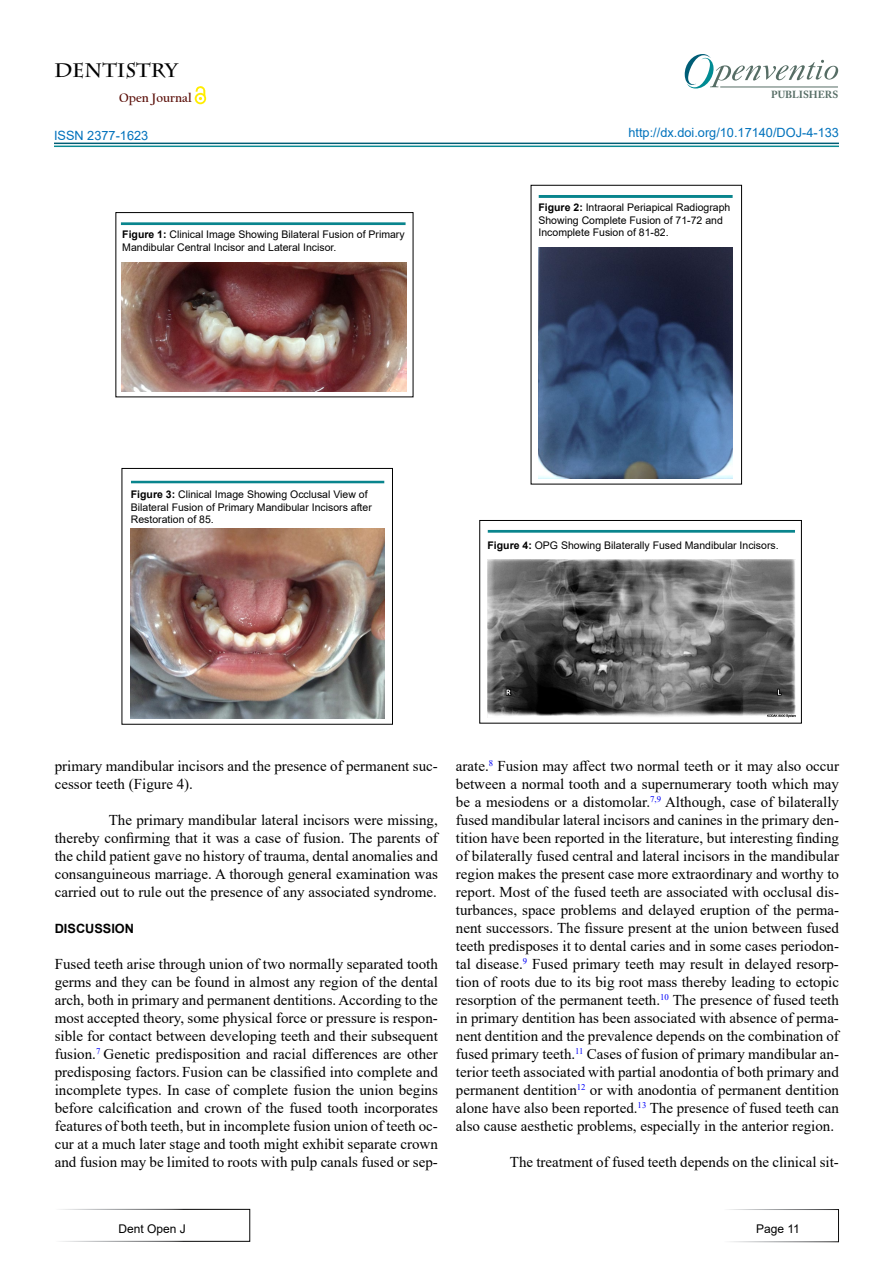
<style>
.page{position:relative;width:893px;height:1263px;background:#fff}
.page>*{position:absolute;margin:0;border:0;box-sizing:border-box;transform-origin:0 0}
.t1{font:700 19.5px "Charlemagne Std";color:#000}
.t2{font:15px/18px "Times New Roman";color:#000;text-align:justify}
.t3{font:12.75px "Arial";color:#0072bc}
.t4{font:12.75px "Arial";color:#0071bc}
.t5{font:700 12.75px "Californian FB";color:#580b05}
.t6{font:700 12.75px "Arial";color:#000}
.t7{font:12px "Arial";color:#000}
.t8{font:10.5px/12.6px "Arial";color:#000}
.t9{font:700 10.2px "Adobe Caslon Pro";color:#566d65}
.s1{font-weight:700}
</style>
<div class="page">
<hr style="left:54px;top:143px;width:785px;height:1px;background:#015d75">
<hr style="left:54px;top:146px;width:785px;height:1px;background:#0a8b93">
<svg style="left:195px;top:93px;width:11px;height:11px"></svg>
<svg style="left:196px;top:86px;width:9px;height:14px"></svg>
<svg style="left:684px;top:54px;width:154px;height:35px"></svg>
<hr style="left:720px;top:87px;width:118px;height:1px;background:#566d65">
<div style="left:54px;top:1209px;width:196px;height:33px;border:1px solid #fff"></div>
<div style="left:723px;top:1209px;width:116px;height:33px;border:1px solid #fff"></div>
<div style="left:122px;top:468px;width:271px;height:256px;border:1px solid #000"></div>
<div style="left:531px;top:185px;width:211px;height:299px;border:1px solid #000"></div>
<img style="left:122px;top:262px;width:285px;height:130px">
<img style="left:538px;top:247px;width:195px;height:232px">
<img style="left:131px;top:528px;width:253px;height:191px">
<img style="left:487px;top:560px;width:308px;height:158px">
<div style="left:107px;top:212px;width:312px;height:15px;background:#f6f1f3;opacity:.75"></div>
<div style="left:118px;top:470px;width:280px;height:15px;background:#f6f1f3;opacity:.75"></div>
<div style="left:474px;top:519px;width:334px;height:15px;background:#f6f1f3;opacity:.75"></div>
<div style="left:525px;top:184px;width:222px;height:15px;background:#f6f1f3;opacity:.75"></div>
<div style="left:480px;top:520px;width:322px;height:203px;border:1px solid #000"></div>
<h1 class="t1" style="left:54px;top:59px;width:125px">DENTISTRY</h1>
<p class="t5" style="left:119px;top:90px;width:74px">Open Journal</p>
<p class="t4" style="left:54px;top:126px;width:96px">ISSN 2377-1623</p>
<p class="t3" style="left:628px;top:124px;width:212px">http://dx.doi.org/10.17140/DOJ-4-133</p>
<p class="t9" style="left:771px;top:89px;width:69px">PUBLISHERS</p>
<p class="t8" style="left:122px;top:228px;width:284px"><span class="s1">Figure 1:</span> Clinical Image Showing Bilateral Fusion of Primary<br>Mandibular Central Incisor and Lateral Incisor.</p>
<p class="t8" style="left:538px;top:201px;width:193px"><span class="s1">Figure 2:</span> Intraoral Periapical Radiograph<br>Showing Complete Fusion of 71-72 and<br>Incomplete Fusion of 81-82.</p>
<p class="t8" style="left:131px;top:488px;width:242px"><span class="s1">Figure 3:</span> Clinical Image Showing Occlusal View of<br>Bilateral Fusion of Primary Mandibular Incisors after<br>Restoration of 85.</p>
<p class="t8" style="left:487px;top:539px;width:293px"><span class="s1">Figure 4:</span> OPG Showing Bilaterally Fused Mandibular Incisors.</p>
<p class="t2" style="left:55px;top:757px;width:385px">primary mandibular incisors and the presence of permanent suc&shy;cessor teeth (Figure 4).</p>
<p class="t2" style="left:55px;top:811px;width:385px;text-indent:54px">The primary mandibular lateral incisors were missing, thereby confirming that it was a case of fusion. The parents of the child patient gave no history of trauma, dental anomalies and consanguineous marriage. A thorough general examination was carried out to rule out the presence of any associated syndrome.</p>
<p class="t6" style="left:55px;top:920px;width:81px">DISCUSSION</p>
<p class="t2" style="left:55px;top:955px;width:385px">Fused teeth arise through union of two normally separated tooth germs and they can be found in almost any region of the dental arch, both in primary and permanent dentitions. According to the most accepted theory, some physical force or pressure is respon&shy;sible for contact between developing teeth and their subsequent fusion.<sup>7</sup> Genetic predisposition and racial differences are other predisposing factors. Fusion can be classified into complete and incomplete types. In case of complete fusion the union begins before calcification and crown of the fused tooth incorporates features of both teeth, but in incomplete fusion union of teeth oc&shy;cur at a much later stage and tooth might exhibit separate crown and fusion may be limited to roots with pulp canals fused or sep-</p>
<p class="t2" style="left:456px;top:757px;width:385px">arate.<sup>8</sup> Fusion may affect two normal teeth or it may also occur between a normal tooth and a supernumerary tooth which may be a mesiodens or a distomolar.<sup>7,9</sup> Although, case of bilaterally fused mandibular lateral incisors and canines in the primary den&shy;tition have been reported in the literature, but interesting finding of bilaterally fused central and lateral incisors in the mandibular region makes the present case more extraordinary and worthy to report. Most of the fused teeth are associated with occlusal dis&shy;turbances, space problems and delayed eruption of the perma&shy;nent successors. The fissure present at the union between fused teeth predisposes it to dental caries and in some cases periodon&shy;tal disease.<sup>9</sup> Fused primary teeth may result in delayed resorp&shy;tion of roots due to its big root mass thereby leading to ectopic resorption of the permanent teeth.<sup>10</sup> The presence of fused teeth in primary dentition has been associated with absence of perma&shy;nent dentition and the prevalence depends on the combination of fused primary teeth.<sup>11</sup> Cases of fusion of primary mandibular an&shy;terior teeth associated with partial anodontia of both primary and permanent dentition<sup>12</sup> or with anodontia of permanent dentition alone have also been reported.<sup>13</sup> The presence of fused teeth can also cause aesthetic problems, especially in the anterior region.</p>
<p class="t2" style="left:510px;top:1153px;width:331px">The treatment of fused teeth depends on the clinical sit-</p>
<p class="t7" style="left:118px;top:1220px;width:69px">Dent Open J</p>
<p class="t7" style="left:756px;top:1220px;width:45px">Page 11</p>
</div>
